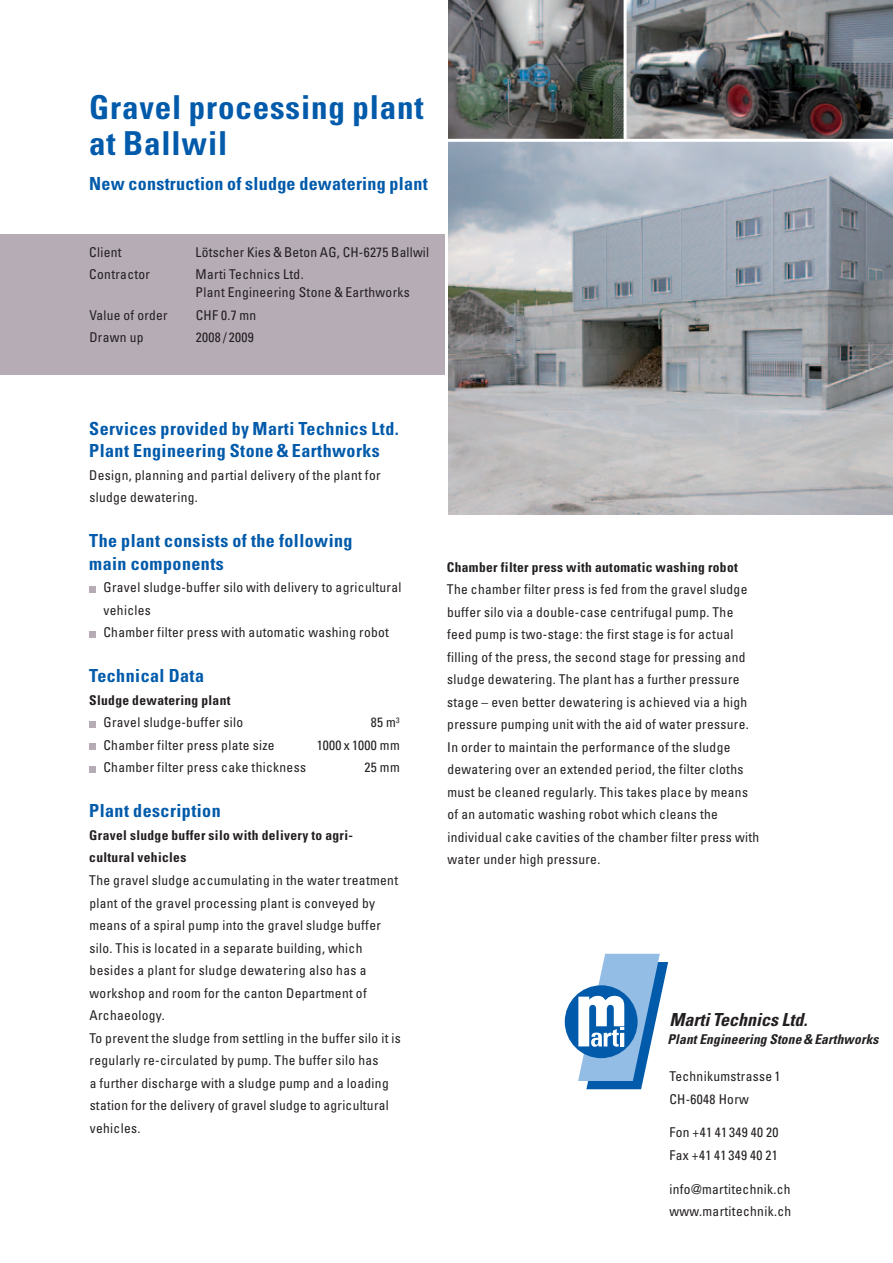
<style>
.page{position:relative;width:893px;height:1263px;background:#fff}
.page>*{position:absolute;margin:0;border:0;box-sizing:border-box;transform-origin:0 0}
.t1{font:700 condensed 33px/36px "Univers";letter-spacing:.025em;color:#015aaa}
.t2{font:700 condensed 18px/22.5px "Univers";letter-spacing:.025em;color:#015aaa}
.t3{font:italic 700 condensed 18px "Univers";color:#231f20}
.t4{font:condensed 13.5px/22.5px "Univers";letter-spacing:.025em;color:#231f20}
.t5{font:700 condensed 13.5px/22.5px "Univers";letter-spacing:.025em;color:#231f20}
.t6{font:italic 700 condensed 13.5px "Univers";letter-spacing:.01em;color:#231f20}
</style>
<div class="page">
<div style="left:0;top:234px;width:446px;height:140px;background:#b6acb6"></div>
<img style="left:448px;top:0;width:445px;height:139px">
<hr style="left:624px;top:0;width:3px;height:140px;background:#fff">
<img style="left:448px;top:142px;width:445px;height:372px">
<div style="left:89px;top:586px;width:7px;height:6px;background:#b6acb6"></div>
<div style="left:89px;top:631px;width:7px;height:6px;background:#b6acb6"></div>
<div style="left:89px;top:721px;width:7px;height:6px;background:#b6acb6"></div>
<div style="left:89px;top:743px;width:7px;height:7px;background:#b6acb6"></div>
<div style="left:89px;top:766px;width:7px;height:6px;background:#b6acb6"></div>
<div style="left:565px;top:985px;width:73px;height:73px;background:#015aaa;border-radius:50%"></div>
<svg style="left:578px;top:954px;width:90px;height:135px"></svg>
<hr style="left:445px;top:0;width:3px;height:541px;background:#fff">
<h1 class="t1" style="left:89px;top:89px;width:336px">Gravel processing plant at Ballwil</h1>
<h2 class="t2" style="left:89px;top:172px;width:340px">New construction of sludge dewatering plant</h2>
<p class="t4" style="left:89px;top:240px;width:34px">Client</p>
<p class="t4" style="left:196px;top:240px;width:235px">Lötscher Kies&amp;Beton AG, CH-6275 Ballwil</p>
<p class="t4" style="left:89px;top:263px;width:62px">Contractor</p>
<p class="t4" style="left:196px;top:265px;width:216px;line-height:18px">Marti Technics Ltd.<br>Plant Engineering Stone &amp; Earthworks</p>
<p class="t4" style="left:89px;top:304px;width:80px">Value of order</p>
<p class="t4" style="left:196px;top:304px;width:62px">CHF 0.7 mn</p>
<p class="t4" style="left:89px;top:326px;width:56px">Drawn up</p>
<p class="t4" style="left:196px;top:326px;width:60px">2008 / 2009</p>
<h2 class="t2" style="left:89px;top:417px;width:311px">Services provided by Marti Technics Ltd.<br>Plant Engineering Stone &amp; Earthworks</h2>
<p class="t4" style="left:89px;top:463px;width:293px">Design, planning and partial delivery of the plant for sludge dewatering.</p>
<h2 class="t2" style="left:89px;top:529px;width:265px">The plant consists of the following main components</h2>
<p class="t4" style="left:103px;top:576px;width:300px">Gravel sludge-buffer silo with delivery to agricultural vehicles<br>Chamber filter press with automatic washing robot</p>
<h2 class="t2" style="left:89px;top:664px;width:116px">Technical Data</h2>
<p class="t5" style="left:89px;top:689px;width:143px">Sludge dewatering plant</p>
<p class="t4" style="left:103px;top:711px;width:141px">Gravel sludge-buffer silo</p>
<p class="t4" style="left:371px;top:711px;width:30px">85 m<sup>3</sup></p>
<p class="t4" style="left:103px;top:733px;width:173px">Chamber filter press plate size</p>
<p class="t4" style="left:317px;top:733px;width:85px">1000 x 1000 mm</p>
<p class="t4" style="left:103px;top:756px;width:204px">Chamber filter press cake thickness</p>
<p class="t4" style="left:364px;top:756px;width:37px">25 mm</p>
<h2 class="t2" style="left:89px;top:799px;width:133px">Plant description</h2>
<p class="t5" style="left:89px;top:824px;width:265px">Gravel sludge buffer silo with delivery to agri&shy;cultural vehicles</p>
<p class="t4" style="left:89px;top:868px;width:313px">The gravel sludge accumulating in the water treatment plant of the gravel processing plant is conveyed by means of a spiral pump into the gravel sludge buffer silo. This is located in a separate building, which besides a plant for sludge dewatering also has a workshop and room for the canton Department of Archaeology.<br>To prevent the sludge from settling in the buffer silo it is regularly re-circulated by pump. The buffer silo has<br>a further discharge with a sludge pump and a loading station for the delivery of gravel sludge to agricultural vehicles.</p>
<p class="t5" style="left:447px;top:556px;width:292px">Chamber filter press with automatic washing robot</p>
<p class="t4" style="left:447px;top:578px;width:314px">The chamber filter press is fed from the gravel sludge buffer silo via a double-case centrifugal pump. The feed pump is two-stage: the first stage is for actual filling of the press, the second stage for pressing and sludge dewatering. The plant has a further pressure stage – even better dewatering is achieved via a high pressure pumping unit with the aid of water pressure.<br>In order to maintain the performance of the sludge dewatering over an extended period, the filter cloths must be cleaned regularly. This takes place by means of an automatic washing robot which cleans the individual cake cavities of the chamber filter press with water under high pressure.</p>
<h2 class="t3" style="left:669px;top:1009px;width:140px">Marti Technics Ltd.</h2>
<p class="t6" style="left:668px;top:1031px;width:212px">Plant Engineering Stone&amp;Earthworks</p>
<p class="t4" style="left:669px;top:1064px;width:113px">Technikumstrasse 1<br>CH-6048 Horw</p>
<p class="t4" style="left:669px;top:1121px;width:111px">Fon +41 41 349 40 20<br>Fax +41 41 349 40 21</p>
<p class="t4" style="left:669px;top:1177px;width:123px">info@martitechnik.ch www.martitechnik.ch</p>
</div>
